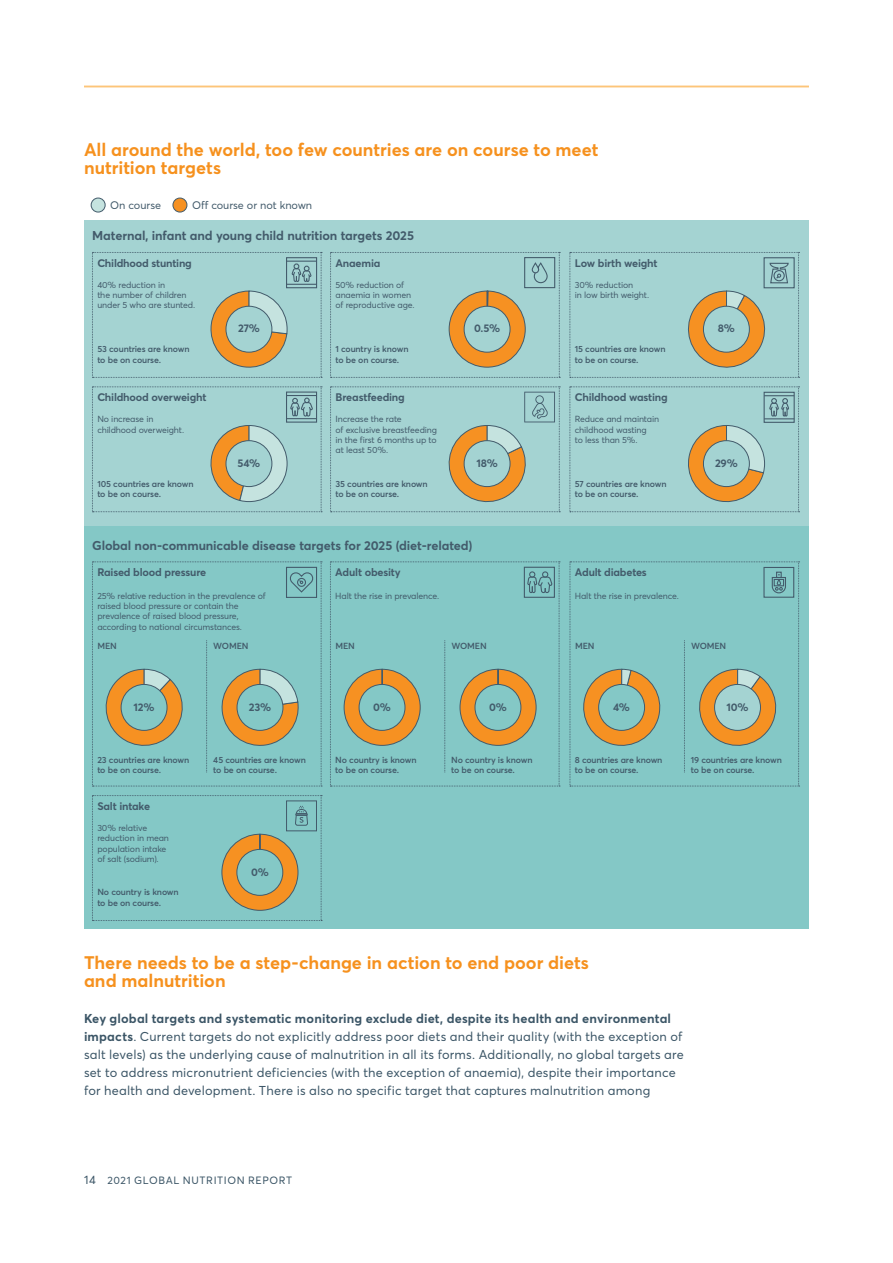
<style>
.page{position:relative;width:893px;height:1263px;background:#fff}
.page>*{position:absolute;margin:0;border:0;box-sizing:border-box;transform-origin:0 0}
.Heading4{font:700 18px/18px "Averta";color:#f6911e}
.Body{font:12.75px/18px "Averta";letter-spacing:.015em;color:#3b5566}
.t1{font:700 12.75px "Averta";letter-spacing:-.01em;color:#435b6b}
.t2{font:700 10.8px "Averta";letter-spacing:-.015em;color:#435b6b}
.t3{font:10.8px "Averta";letter-spacing:-.005em;color:#435b6b}
.t4{font:10.5px "Averta";letter-spacing:.06em;color:#3b5566}
.t5{font:8.7px/10.2px "Averta";letter-spacing:-.015em;color:#435b6b}
.t6{font:600 8.7px/10.2px "Averta";letter-spacing:-.015em;color:#435b6b}
.s1{font-weight:700}
.s2{font-size:12px}
</style>
<div class="page">
<hr style="left:84px;top:86px;width:725px;height:1px;background:#fdc579">
<div style="left:84px;top:516px;width:725px;height:413px;background:#84c8c6"></div>
<div style="left:84px;top:220px;width:725px;height:305px;background:#a4d3d2"></div>
<div style="left:91px;top:198px;width:14px;height:14px;background:#c5e3df;border-radius:50%"></div>
<div style="left:91px;top:198px;width:14px;height:14px;border:1px solid #435b6b;border-radius:50%"></div>
<div style="left:173px;top:198px;width:14px;height:14px;background:#f69122;border-radius:50%"></div>
<div style="left:173px;top:198px;width:14px;height:14px;border:1px solid #435b6b;border-radius:50%"></div>
<svg style="left:92px;top:252px;width:230px;height:126px"></svg>
<div style="left:226px;top:306px;width:46px;height:46px;background:#a4d3d2;border-radius:50%"></div>
<div style="left:226px;top:306px;width:46px;height:47px;border:1px solid #435b6b;border-radius:50%"></div>
<svg style="left:570px;top:252px;width:230px;height:126px"></svg>
<svg style="left:330px;top:252px;width:230px;height:126px"></svg>
<svg style="left:92px;top:387px;width:230px;height:125px"></svg>
<hr style="left:287px;top:395px;width:30px;height:1px;background:#435b6b">
<hr style="left:287px;top:418px;width:30px;height:1px;background:#435b6b">
<svg style="left:330px;top:387px;width:230px;height:125px"></svg>
<svg style="left:570px;top:387px;width:230px;height:139px"></svg>
<svg style="left:92px;top:795px;width:230px;height:126px"></svg>
<svg style="left:92px;top:562px;width:230px;height:225px"></svg>
<svg style="left:330px;top:562px;width:230px;height:225px"></svg>
<svg style="left:570px;top:562px;width:230px;height:225px"></svg>
<p class="Heading4" style="left:84px;top:141px;width:516px">All around the world, too few countries are on course to meet nutrition targets</p>
<p class="t3" style="left:110px;top:198px;width:52px">On course</p>
<p class="t3" style="left:192px;top:198px;width:122px">Off course or not known</p>
<p class="t1" style="left:92px;top:228px;width:323px">Maternal, infant and young child nutrition targets 2025</p>
<p class="t2" style="left:97px;top:256px;width:96px">Childhood stunting</p>
<p class="t2" style="left:335px;top:256px;width:46px">Anaemia</p>
<p class="t2" style="left:575px;top:256px;width:84px">Low birth weight</p>
<p class="t5" style="left:97px;top:280px;width:99px">40% reduction in<br>the number of children under 5 who are stunted.</p>
<p class="t5" style="left:335px;top:280px;width:81px">50% reduction of anaemia in women of reproductive age.</p>
<p class="t5" style="left:575px;top:280px;width:76px">30% reduction<br>in low birth weight.</p>
<p class="t2" style="left:238px;top:322px;width:23px">27%</p>
<p class="t2" style="left:474px;top:322px;width:28px">0.5%</p>
<p class="t2" style="left:718px;top:322px;width:19px">8%</p>
<p class="t6" style="left:97px;top:344px;width:94px">53 countries are known to be on course.</p>
<p class="t6" style="left:335px;top:344px;width:75px">1 country is known to be on course.</p>
<p class="t6" style="left:575px;top:344px;width:92px">15 countries are known to be on course.</p>
<p class="t2" style="left:97px;top:391px;width:111px">Childhood overweight</p>
<p class="t2" style="left:335px;top:391px;width:71px">Breastfeeding</p>
<p class="t2" style="left:575px;top:391px;width:94px">Childhood wasting</p>
<p class="t5" style="left:97px;top:414px;width:88px">No increase in childhood overweight.</p>
<p class="t5" style="left:335px;top:414px;width:103px">Increase the rate<br>of exclusive breastfeeding in the first 6 months up to at least 50%.</p>
<p class="t5" style="left:575px;top:414px;width:86px">Reduce and maintain childhood wasting<br>to less than 5%.</p>
<p class="t2" style="left:238px;top:456px;width:24px">54%</p>
<p class="t2" style="left:476px;top:456px;width:23px">18%</p>
<p class="t2" style="left:715px;top:456px;width:24px">29%</p>
<p class="t6" style="left:97px;top:478px;width:98px">105 countries are known to be on course.</p>
<p class="t6" style="left:335px;top:478px;width:94px">35 countries are known to be on course.</p>
<p class="t6" style="left:575px;top:478px;width:93px">57 countries are known to be on course.</p>
<p class="t1" style="left:92px;top:537px;width:382px">Global non-communicable disease targets for 2025 (diet-related)</p>
<p class="t2" style="left:97px;top:566px;width:111px">Raised blood pressure</p>
<p class="t2" style="left:335px;top:566px;width:67px">Adult obesity</p>
<p class="t2" style="left:575px;top:566px;width:73px">Adult diabetes</p>
<p class="t5" style="left:97px;top:591px;width:170px">25% relative reduction in the prevalence of raised blood pressure or contain the prevalence of raised blood pressure, according to national circumstances.</p>
<p class="t6" style="left:97px;top:641px;width:21px">MEN</p>
<p class="t6" style="left:213px;top:641px;width:37px">WOMEN</p>
<p class="t5" style="left:335px;top:591px;width:105px">Halt the rise in prevalence.</p>
<p class="t6" style="left:335px;top:641px;width:21px">MEN</p>
<p class="t6" style="left:451px;top:641px;width:37px">WOMEN</p>
<p class="t5" style="left:575px;top:591px;width:105px">Halt the rise in prevalence.</p>
<p class="t6" style="left:575px;top:641px;width:21px">MEN</p>
<p class="t6" style="left:691px;top:641px;width:37px">WOMEN</p>
<p class="t2" style="left:134px;top:700px;width:22px">12%</p>
<p class="t2" style="left:249px;top:700px;width:24px">23%</p>
<p class="t2" style="left:373px;top:700px;width:19px">0%</p>
<p class="t2" style="left:489px;top:700px;width:19px">0%</p>
<p class="t2" style="left:613px;top:700px;width:18px">4%</p>
<p class="t2" style="left:726px;top:700px;width:24px">10%</p>
<p class="t6" style="left:97px;top:755px;width:94px">23 countries are known to be on course.</p>
<p class="t6" style="left:213px;top:755px;width:94px">45 countries are known to be on course.</p>
<p class="t6" style="left:335px;top:755px;width:83px">No country is known to be on course.</p>
<p class="t6" style="left:451px;top:755px;width:83px">No country is known to be on course.</p>
<p class="t6" style="left:575px;top:755px;width:89px">8 countries are known to be on course.</p>
<p class="t6" style="left:691px;top:755px;width:93px">19 countries are known to be on course.</p>
<p class="t2" style="left:97px;top:799px;width:54px">Salt intake</p>
<p class="t5" style="left:97px;top:823px;width:73px">30% relative reduction in mean population intake of salt (sodium).</p>
<p class="t2" style="left:251px;top:865px;width:19px">0%</p>
<p class="t6" style="left:97px;top:887px;width:83px">No country is known to be on course.</p>
<p class="Heading4" style="left:84px;top:954px;width:506px">There needs to be a step-change in action to end poor diets and malnutrition</p>
<p class="Body" style="left:84px;top:1010px;width:601px"><span class="s1">Key global targets and systematic monitoring exclude diet, despite its health and environmental impacts</span>. Current targets do not explicitly address poor diets and their quality (with the exception of salt levels) as the underlying cause of malnutrition in all its forms. Additionally, no global targets are set to address micronutrient deficiencies (with the exception of anaemia), despite their importance for health and development. There is also no specific target that captures malnutrition among</p>
<p class="t4" style="left:84px;top:1173px;width:210px"><span class="s2">14</span> 2021 GLOBAL NUTRITION REPORT</p>
</div>
